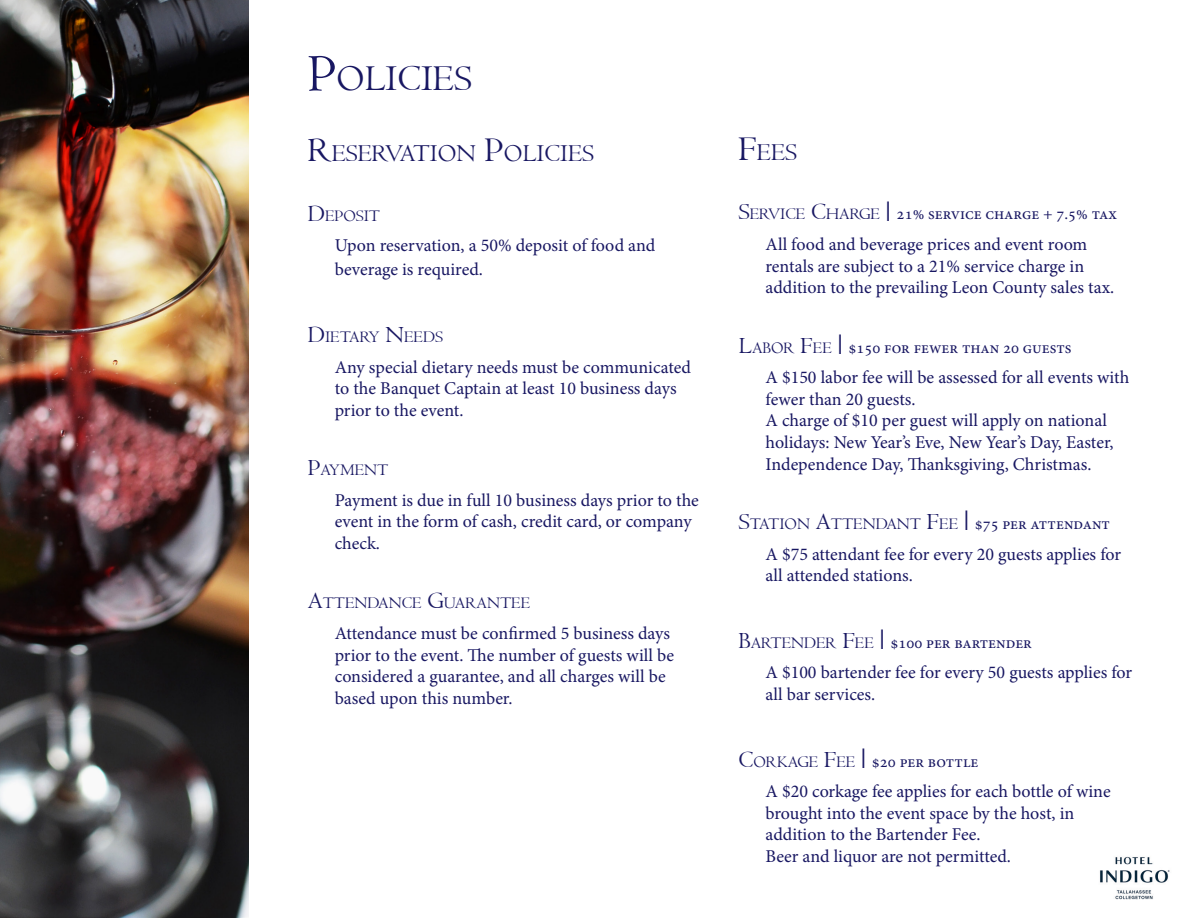
<style>
.page{position:relative;width:1188px;height:918px;background:#fff}
.page>*{position:absolute;margin:0;border:0;box-sizing:border-box;transform-origin:0 0}
.t1{font:37.8px "Centaur";color:#181762}
.t2{font:25.2px "Centaur";color:#181762}
.Meal_Details{font:18px/21.6px "Minion Pro";color:#181762}
.Meal{font:16.8px "Centaur";color:#181762}
.Meal-2{font:16.5px "Minion Pro";color:#181762}
.s1{font-size:54px}
.s2{font-size:36px}
.s3{font-size:24px}
.s4{font-family:"Centaur";font-size:24px}
.s5{font-family:"Centaur";font-size:16.8px}
.s6{font-family:"Agency FB";font-size:25.5px}
.s7{font-family:"Minion Pro";font-size:16.5px}
</style>
<div class="page">
<img style="left:1100px;top:856px;width:70px;height:44px">
<img style="left:0;top:0;width:248px;height:918px">
<p class="t1" style="left:308px;top:56px;width:166px"><span class="s1">P</span>OLICIES</p>
<p class="t2" style="left:308px;top:138px;width:288px"><span class="s2">R</span>ESERVATION <span class="s2">P</span>OLICIES</p>
<p class="Meal" style="left:308px;top:206px;width:74px"><span class="s3">D</span>EPOSIT</p>
<p class="Meal_Details" style="left:335px;top:234px;width:322px;line-height:24px">Upon reservation, a 50% deposit of food and beverage is required.</p>
<p class="Meal" style="left:308px;top:327px;width:137px"><span class="s3">D</span>IETARY <span class="s3">N</span>EEDS</p>
<p class="Meal_Details" style="left:335px;top:356px;width:358px">Any special dietary needs must be communicated to the Banquet Captain at least 10 business days prior to the event.</p>
<p class="Meal" style="left:308px;top:460px;width:82px"><span class="s3">P</span>AYMENT</p>
<p class="Meal_Details" style="left:335px;top:489px;width:366px">Payment is due in full 10 business days prior to the event in the form of cash, credit card, or company check.</p>
<p class="Meal" style="left:308px;top:593px;width:214px"><span class="s3">A</span>TTENDANCE <span class="s3">G</span>UARANTEE</p>
<p class="Meal_Details" style="left:335px;top:623px;width:341px">Attendance must be confirmed 5 business days prior to the event. The number of guests will be considered a guarantee, and all charges will be based upon this number.</p>
<p class="t2" style="left:739px;top:137px;width:60px"><span class="s2">F</span>EES</p>
<p class="Meal-2" style="left:739px;top:203px;width:380px"><span class="s4">S</span><span class="s5">ERVICE</span> <span class="s4">C</span><span class="s5">HARGE</span> <span class="s6">I</span> 21% service charge + 7.5% tax</p>
<p class="Meal_Details" style="left:766px;top:234px;width:350px">All food and beverage prices and event room rentals are subject to a 21% service charge in addition to the prevailing Leon County sales tax.</p>
<p class="Meal-2" style="left:739px;top:336px;width:334px"><span class="s4">L</span><span class="s5">ABOR</span> <span class="s4">F</span><span class="s5">EE</span> <span class="s6">I</span> $150 for fewer than 20 guests</p>
<p class="Meal_Details" style="left:766px;top:367px;width:365px">A $150 labor fee will be assessed for all events with fewer than 20 guests.</p>
<p class="Meal_Details" style="left:766px;top:410px;width:350px">A charge of $10 per guest will apply on national holidays: New Year’s Eve, New Year’s Day, Easter,<br>Independence Day, Thanksgiving, Christmas.</p>
<p class="Meal" style="left:739px;top:514px;width:373px"><span class="s3">S</span>TATION <span class="s3">A</span>TTENDANT <span class="s3">F</span>EE <span class="s6">I</span> <span class="s7">$75 per attendant</span></p>
<p class="Meal_Details" style="left:766px;top:543px;width:357px">A $75 attendant fee for every 20 guests applies for all attended stations.</p>
<p class="Meal-2" style="left:739px;top:631px;width:295px"><span class="s4">B</span><span class="s5">ARTENDER</span> <span class="s4">F</span><span class="s5">EE</span> <span class="s6">I</span> $100 per bartender</p>
<p class="Meal_Details" style="left:766px;top:662px;width:368px">A $100 bartender fee for every 50 guests applies for all bar services.</p>
<p class="Meal-2" style="left:739px;top:750px;width:242px"><span class="s4">C</span><span class="s5">ORKAGE</span> <span class="s4">F</span><span class="s5">EE</span> <span class="s6">I</span> $20 per bottle</p>
<p class="Meal_Details" style="left:766px;top:781px;width:347px">A $20 corkage fee applies for each bottle of wine brought into the event space by the host, in addition to the Bartender Fee.</p>
<p class="Meal_Details" style="left:766px;top:846px;width:247px">Beer and liquor are not permitted.</p>
</div>
